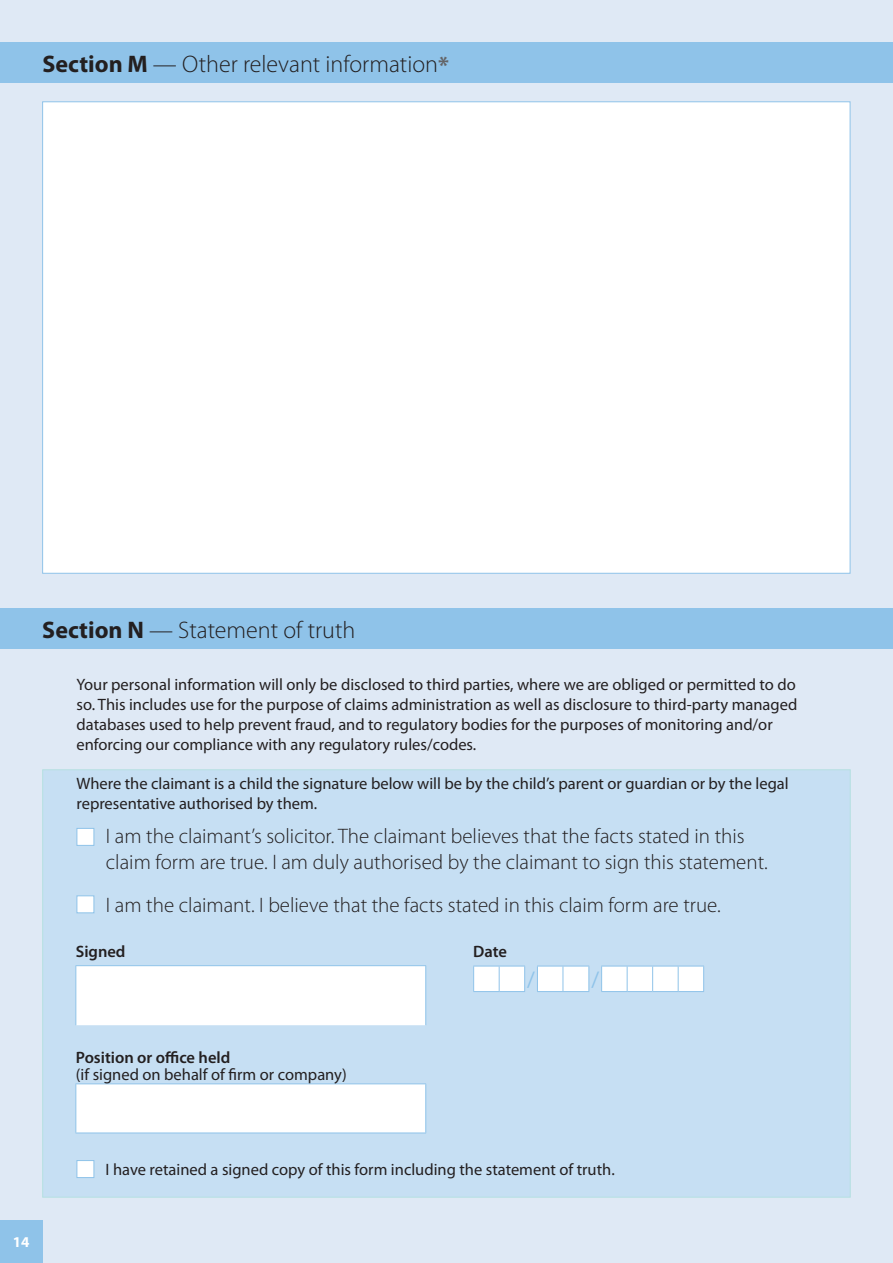
<style>
.page{position:relative;width:893px;height:1263px;background:#dfe9f5}
.page>*{position:absolute;margin:0;border:0;box-sizing:border-box;transform-origin:0 0}
.t1{font:300 24px "Myriad Pro";color:#231f20}
.t2{font:22.5px "Myriad Pro";color:#8fc3e9}
.t3{font:300 21px/25.2px "Myriad Pro";color:#231f20}
.t4{font:16.5px/19.8px "Myriad Pro";color:#231f20}
.t5{font:600 16.5px "Myriad Pro";color:#231f20}
.t6{font:700 15px "Myriad Pro";color:#fff}
.s1{font-weight:700}
.s2{font-weight:700;color:#636366}
</style>
<div class="page">
<hr style="left:892px;top:0;width:1px;height:1263px;background:#dff2f2">
<div style="left:43px;top:770px;width:807px;height:427px;background:#c6dff3"></div>
<div style="left:0;top:608px;width:893px;height:41px;background:#8fc3e9"></div>
<div style="left:77px;top:828px;width:17px;height:18px;background:#fff;border:1px solid #8fc3e9"></div>
<div style="left:77px;top:895px;width:17px;height:18px;background:#fff;border:1px solid #8fc3e9"></div>
<div style="left:0;top:43px;width:893px;height:40px;background:#8fc3e9"></div>
<div style="left:42px;top:101px;width:808px;height:473px;background:#fff;border:1px solid #8fc3e9"></div>
<div style="left:77px;top:1160px;width:17px;height:18px;background:#fff;border:1px solid #8fc3e9"></div>
<div style="left:0;top:1220px;width:43px;height:43px;background:#8fc3e9"></div>
<svg style="left:76px;top:966px;width:349px;height:166px;fill:#fff"></svg>
<hr style="left:75px;top:965px;width:351px;height:1px;background:#8fc3e9">
<hr style="left:75px;top:966px;width:1px;height:59px;background:#8fc3e9">
<hr style="left:425px;top:966px;width:1px;height:59px;background:#8fc3e9">
<hr style="left:75px;top:1083px;width:351px;height:1px;background:#8fc3e9">
<hr style="left:75px;top:1084px;width:1px;height:48px;background:#8fc3e9">
<hr style="left:425px;top:1084px;width:1px;height:48px;background:#8fc3e9">
<hr style="left:75px;top:1132px;width:351px;height:1px;background:#8fc3e9">
<svg style="left:473px;top:966px;width:231px;height:26px;background:#eef5fb"></svg>
<h1 class="t1" style="left:42px;top:51px;width:408px"><span class="s1">Section M</span> — Other relevant information<span class="s2">*</span></h1>
<h1 class="t1" style="left:42px;top:616px;width:314px"><span class="s1">Section N</span> — Statement of truth</h1>
<p class="t4" style="left:77px;top:674px;width:722px">Your personal information will only be disclosed to third parties, where we are obliged or permitted to do so. This includes use for the purpose of claims administration as well as disclosure to third-party managed databases used to help prevent fraud, and to regulatory bodies for the purposes of monitoring and/or enforcing our compliance with any regulatory rules/codes.</p>
<p class="t4" style="left:77px;top:773px;width:714px">Where the claimant is a child the signature below will be by the child’s parent or guardian or by the legal representative authorised by them.</p>
<p class="t3" style="left:106px;top:824px;width:663px">I am the claimant’s solicitor. The claimant believes that the facts stated in this claim form are true. I am duly authorised by the claimant to sign this statement.</p>
<p class="t3" style="left:106px;top:892px;width:616px">I am the claimant. I believe that the facts stated in this claim form are true.</p>
<p class="t5" style="left:76px;top:941px;width:51px">Signed</p>
<p class="t5" style="left:473px;top:941px;width:35px">Date</p>
<h2 class="t2" style="left:527px;top:966px;width:9px">/</h2>
<h2 class="t2" style="left:591px;top:966px;width:9px">/</h2>
<p class="t5" style="left:76px;top:1047px;width:156px">Position or office held</p>
<p class="t4" style="left:76px;top:1064px;width:272px">(if signed on behalf of firm or company)</p>
<p class="t6" style="left:13px;top:1232px;width:18px">14</p>
<p class="t4" style="left:106px;top:1159px;width:511px">I have retained a signed copy of this form including the statement of truth.</p>
</div>
